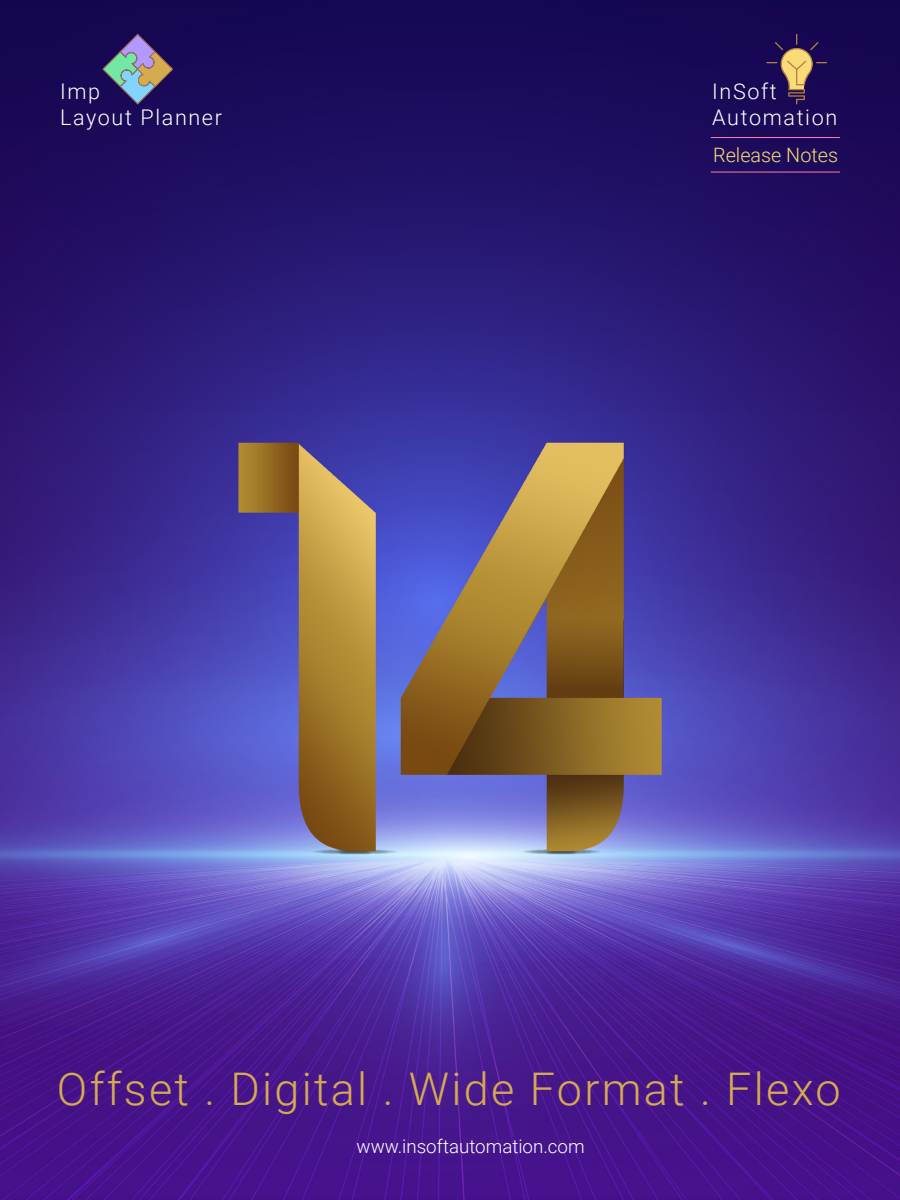
<style>
.page{position:relative;width:900px;height:1200px;background:#fff}
.page>*{position:absolute;margin:0;border:0;box-sizing:border-box;transform-origin:0 0}
.t1{font:300 45px "Roboto";letter-spacing:.05em;color:#d5ab51}
.t2{font:300 21.6px/25.9px "Roboto";letter-spacing:.075em;color:#fff}
.t3{font:300 19.8px "Roboto";color:#f9dc77}
.t4{font:300 18.75px "Roboto";color:#fff}
</style>
<div class="page">
<img style="left:0;top:0;width:900px;height:1200px">
<svg style="left:102px;top:34px;width:71px;height:71px;background:#5b5d7f"></svg>
<svg style="left:766px;top:34px;width:61px;height:70px;background:#4e3959"></svg>
<hr style="left:711px;top:137px;width:129px;height:1px;background:#ff7bac">
<hr style="left:711px;top:172px;width:129px;height:1px;background:#ff7bac">
<p class="t2" style="left:60px;top:78px;width:163px">Imp<br>Layout Planner</p>
<p class="t2" style="left:712px;top:78px;width:127px">InSoft<br>Automation</p>
<p class="t3" style="left:713px;top:141px;width:126px">Release Notes</p>
<h1 class="t1" style="left:57px;top:1057px;width:785px">Offset . Digital . Wide Format . Flexo</h1>
<p class="t4" style="left:357px;top:1133px;width:230px">www.insoftautomation.com</p>
</div>
